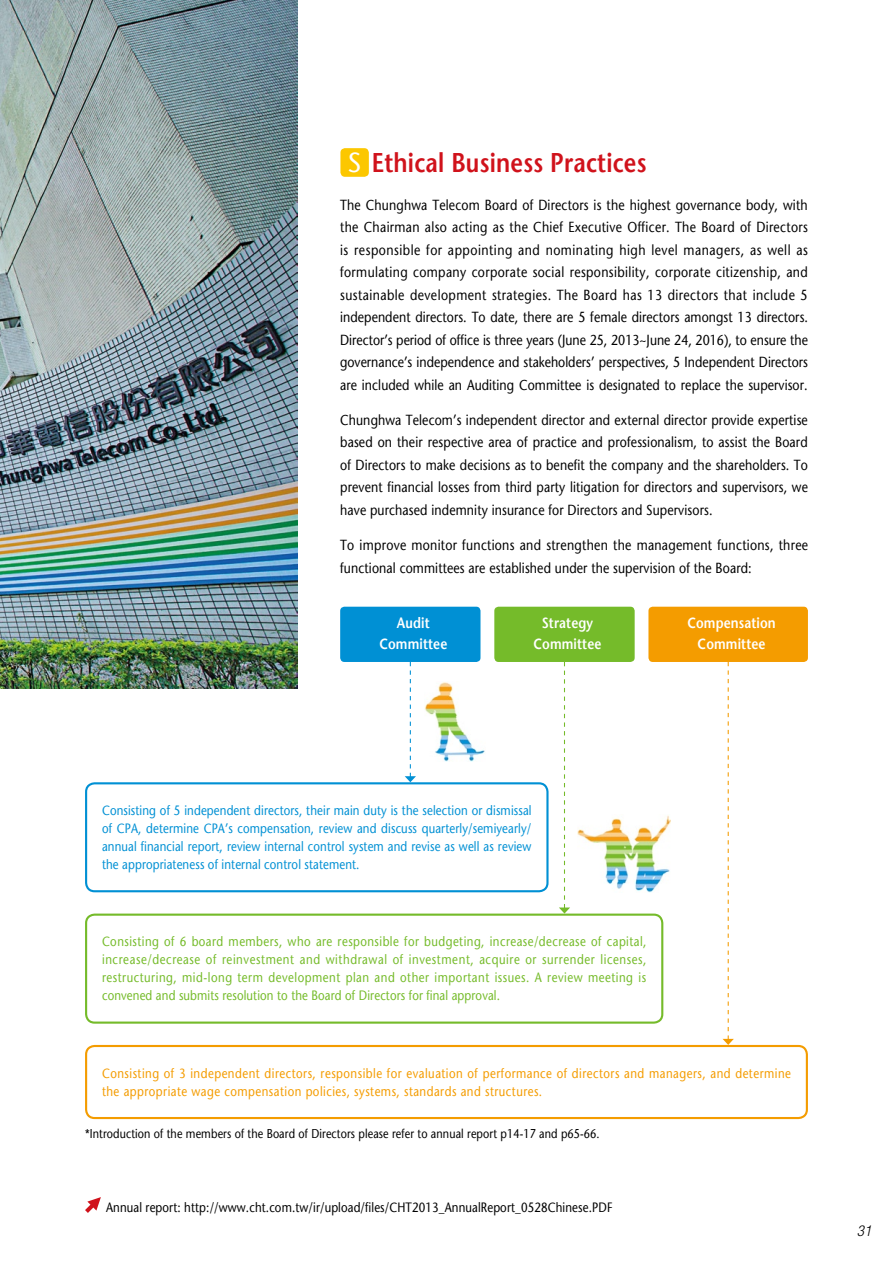
<style>
.page{position:relative;width:893px;height:1263px;background:#fff}
.page>*{position:absolute;margin:0;border:0;box-sizing:border-box;transform-origin:0 0}
.t1{font:600 27px "Stone Sans";letter-spacing:.01em;color:#d0121b;scale:.85 1}
.t2{font:600 15px/21px "Stone Sans";letter-spacing:.01em;color:#fff;text-align:center;scale:.85 1}
.t3{font:italic 300 condensed 15px "Helvetica Neue";color:#000}
.t4{font:14.55px/22.5px "Stone Sans";letter-spacing:.01em;color:#000;text-align:justify;scale:.85 1}
.t5{font:13.5px/18px "Stone Sans";letter-spacing:.01em;color:#75bb2a;text-align:justify;scale:.85 1}
.t6{font:13.5px/18px "Stone Sans";letter-spacing:.01em;color:#0090d4;text-align:justify;scale:.85 1}
.t7{font:13.5px/18px "Stone Sans";letter-spacing:.04em;color:#f49c00;scale:.85 1}
.t8{font:13.5px "Stone Sans";letter-spacing:.01em;color:#000;scale:.85 1}
.t9{font:12.75px "Stone Sans";letter-spacing:.01em;color:#000;scale:.85 1}
.s1{font-weight:400;font-size:28.05px;color:#fff}
</style>
<div class="page">
<img style="left:0;top:0;width:298px;height:689px">
<div style="left:85px;top:782px;width:464px;height:110px;border:2px solid #0090d4;border-radius:9px"></div>
<div style="left:85px;top:913px;width:578px;height:111px;border:2px solid #75bb2a;border-radius:9px"></div>
<div style="left:85px;top:1045px;width:723px;height:74px;border:2px solid #f49c00;border-radius:9px"></div>
<svg style="left:559px;top:662px;width:11px;height:251px"></svg>
<svg style="left:723px;top:662px;width:11px;height:383px"></svg>
<div style="left:340px;top:607px;width:140px;height:55px;background:#0090d4;border-radius:4px"></div>
<div style="left:494px;top:607px;width:141px;height:55px;background:#75bb2a;border-radius:4px"></div>
<div style="left:648px;top:607px;width:160px;height:55px;background:#f49c00;border-radius:4px"></div>
<svg style="left:405px;top:662px;width:11px;height:120px"></svg>
<svg style="left:85px;top:1197px;width:16px;height:16px"></svg>
<div style="left:340px;top:148px;width:29px;height:29px;background:#fcc700;border-radius:5px"></div>
<img style="left:425px;top:682px;width:60px;height:79px">
<img style="left:577px;top:815px;width:93px;height:77px">
<h1 class="t1" style="left:348px;top:146px;width:353px"><span class="s1">S</span> Ethical Business Practices</h1>
<p class="t4" style="left:340px;top:193px;width:552px">The Chunghwa Telecom Board of Directors is the highest governance body, with the Chairman also acting as the Chief Executive Officer. The Board of Directors is responsible for appointing and nominating high level managers, as well as formulating company corporate social responsibility, corporate citizenship, and sustainable development strategies. The Board has 13 directors that include 5 independent directors. To date, there are 5 female directors amongst 13 directors.<br>Director’s period of office is three years (June 25, 2013~June 24, 2016), to ensure the governance’s independence and stakeholders’ perspectives, 5 Independent Directors are included while an Auditing Committee is designated to replace the supervisor.</p>
<p class="t4" style="left:340px;top:408px;width:552px">Chunghwa Telecom’s independent director and external director provide expertise based on their respective area of practice and professionalism, to assist the Board of Directors to make decisions as to benefit the company and the shareholders. To prevent financial losses from third party litigation for directors and supervisors, we have purchased indemnity insurance for Directors and Supervisors.</p>
<p class="t4" style="left:340px;top:534px;width:552px">To improve monitor functions and strengthen the management functions, three functional committees are established under the supervision of the Board:</p>
<p class="t2" style="left:379px;top:612px;width:81px">Audit<br>Committee</p>
<p class="t2" style="left:533px;top:612px;width:81px">Strategy<br>Committee</p>
<p class="t2" style="left:687px;top:612px;width:106px">Compensation<br>Committee</p>
<p class="t6" style="left:102px;top:801px;width:507px">Consisting of 5 independent directors, their main duty is the selection or dismissal of CPA, determine CPA’s compensation, review and discuss quarterly/semiyearly/ annual financial report, review internal control system and revise as well as review the appropriateness of internal control statement.</p>
<p class="t5" style="left:102px;top:932px;width:642px">Consisting of 6 board members, who are responsible for budgeting, increase/decrease of capital, increase/decrease of reinvestment and withdrawal of investment, acquire or surrender licenses, restructuring, mid-long term development plan and other important issues. A review meeting is convened and submits resolution to the Board of Directors for final approval.</p>
<p class="t7" style="left:102px;top:1064px;width:812px">Consisting of 3 independent directors, responsible for evaluation of performance of directors and managers, and determine the appropriate wage compensation policies, systems, standards and structures.</p>
<p class="t9" style="left:85px;top:1126px;width:607px">*Introduction of the members of the Board of Directors please refer to annual report p14-17 and p65-66.</p>
<p class="t8" style="left:106px;top:1199px;width:597px">Annual report: http://www.cht.com.tw/ir/upload/files/CHT2013_AnnualReport_0528Chinese.PDF</p>
<p class="t3" style="left:857px;top:1222px;width:16px">31</p>
</div>
